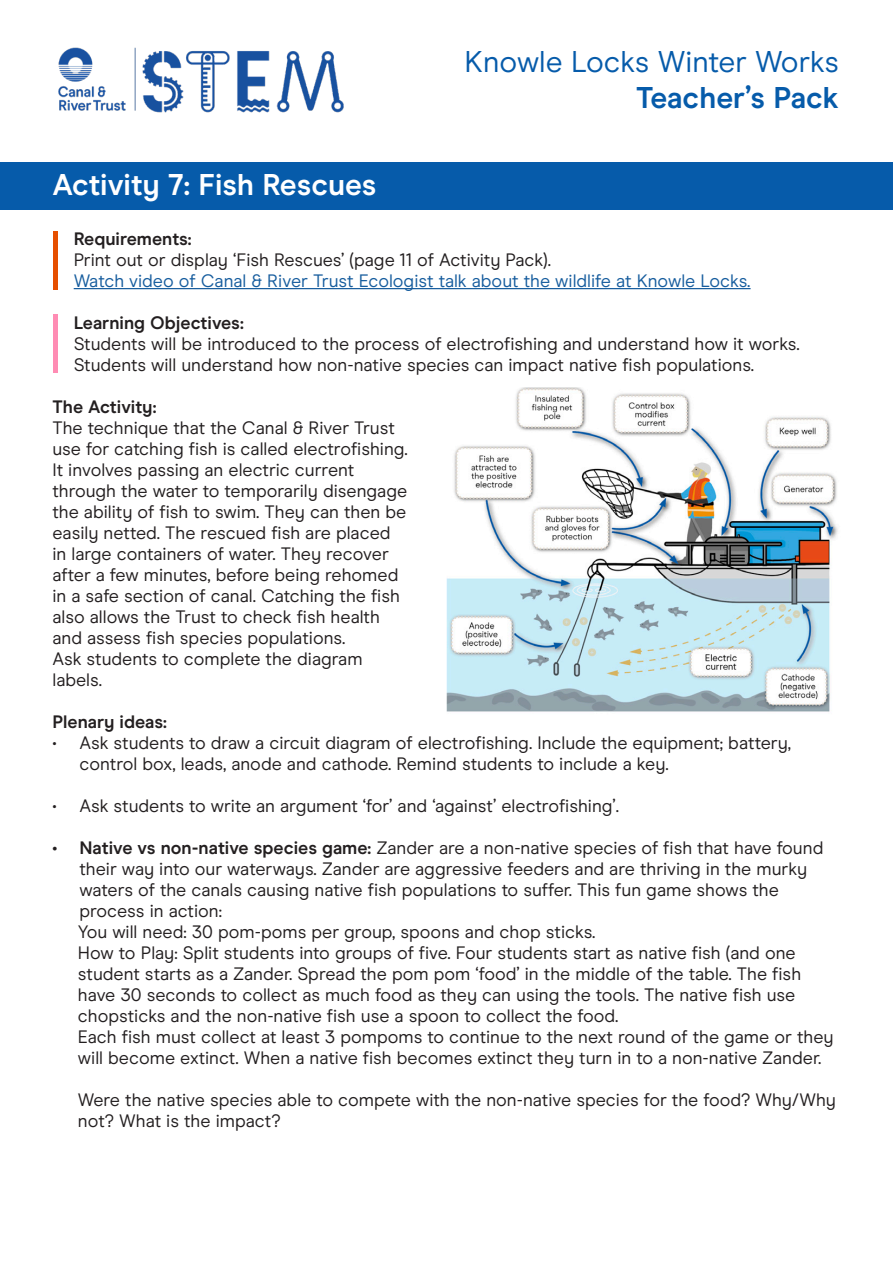
<style>
.page{position:relative;width:893px;height:1263px;background:#fff}
.page>*{position:absolute;margin:0;border:0;box-sizing:border-box;transform-origin:0 0}
.t1{font:30px "Modern Era";color:#065baa}
.Subheading_2{font:700 30px "Modern Era";color:#fff}
.t2{font:700 30px "Modern Era";color:#065baa}
.Subheading_2-2{font:18px/21px "Modern Era";color:#231f20}
.Subheading_2-3{font:18px "Modern Era";color:#175d9e}
.Subheading_2-4{font:700 18px "Modern Era";color:#231f20}
.s1{font-weight:700}
</style>
<div class="page">
<div style="left:0;top:163px;width:893px;height:47px;background:#065baa"></div>
<hr style="left:74px;top:288px;width:677px;height:1px;background:#175d9e">
<img style="left:446px;top:387px;width:392px;height:325px">
<hr style="left:54px;top:315px;width:4px;height:58px;background:#ff8cb4">
<hr style="left:54px;top:231px;width:4px;height:58px;background:#e64f00">
<img style="left:58px;top:47px;width:286px;height:66px">
<h1 class="t1" style="left:465px;top:45px;width:376px">Knowle Locks Winter Works</h1>
<h1 class="t2" style="left:636px;top:80px;width:204px">Teacher’s Pack</h1>
<p class="Subheading_2" style="left:52px;top:166px;width:325px">Activity 7: Fish Rescues</p>
<p class="Subheading_2-4" style="left:74px;top:228px;width:120px">Requirements:</p>
<p class="Subheading_2-2" style="left:74px;top:249px;width:479px">Print out or display ‘Fish Rescues’ (page 11 of Activity Pack).</p>
<p class="Subheading_2-3" style="left:74px;top:271px;width:678px">Watch video of Canal &amp; River Trust Ecologist talk about the wildlife at Knowle Locks.</p>
<p class="Subheading_2-4" style="left:74px;top:312px;width:172px">Learning Objectives:</p>
<p class="Subheading_2-2" style="left:74px;top:333px;width:727px">Students will be introduced to the process of electrofishing and understand how it works.<br>Students will understand how non-native species can impact native fish populations.</p>
<p class="Subheading_2-4" style="left:52px;top:396px;width:106px">The Activity:</p>
<p class="Subheading_2-2" style="left:52px;top:417px;width:357px">The technique that the Canal &amp; River Trust use for catching fish is called electrofishing.<br>It involves passing an electric current through the water to temporarily disengage the ability of fish to swim. They can then be easily netted. The rescued fish are placed in large containers of water. They recover after a few minutes, before being rehomed in a safe section of canal. Catching the fish also allows the Trust to check fish health and assess fish species populations.</p>
<p class="Subheading_2-2" style="left:52px;top:648px;width:312px">Ask students to complete the diagram labels.</p>
<p class="Subheading_2-4" style="left:52px;top:711px;width:116px">Plenary ideas:</p>
<p class="Subheading_2-2" style="left:79px;top:732px;width:713px;text-indent:-27px">• Ask students to draw a circuit diagram of electrofishing. Include the equipment; battery, control box, leads, anode and cathode. Remind students to include a key.</p>
<p class="Subheading_2-2" style="left:52px;top:795px;width:568px">• Ask students to write an argument ‘for’ and ‘against’ electrofishing’.</p>
<p class="Subheading_2-2" style="left:79px;top:837px;width:745px;text-indent:-27px"><span class="s1">• Native vs non-native species game:</span> Zander are a non-native species of fish that have found their way into our waterways. Zander are aggressive feeders and are thriving in the murky waters of the canals causing native fish populations to suffer. This fun game shows the process in action:</p>
<p class="Subheading_2-2" style="left:78px;top:921px;width:519px">You will need: 30 pom-poms per group, spoons and chop sticks.</p>
<p class="Subheading_2-2" style="left:78px;top:942px;width:725px">How to Play: Split students into groups of five. Four students start as native fish (and one student starts as a Zander. Spread the pom pom ‘food’ in the middle of the table. The fish have 30 seconds to collect as much food as they can using the tools. The native fish use chopsticks and the non-native fish use a spoon to collect the food.</p>
<p class="Subheading_2-2" style="left:78px;top:1026px;width:757px">Each fish must collect at least 3 pompoms to continue to the next round of the game or they will become extinct. When a native fish becomes extinct they turn in to a non-native Zander.</p>
<p class="Subheading_2-2" style="left:78px;top:1089px;width:760px">Were the native species able to compete with the non-native species for the food? Why/Why not? What is the impact?</p>
</div>
